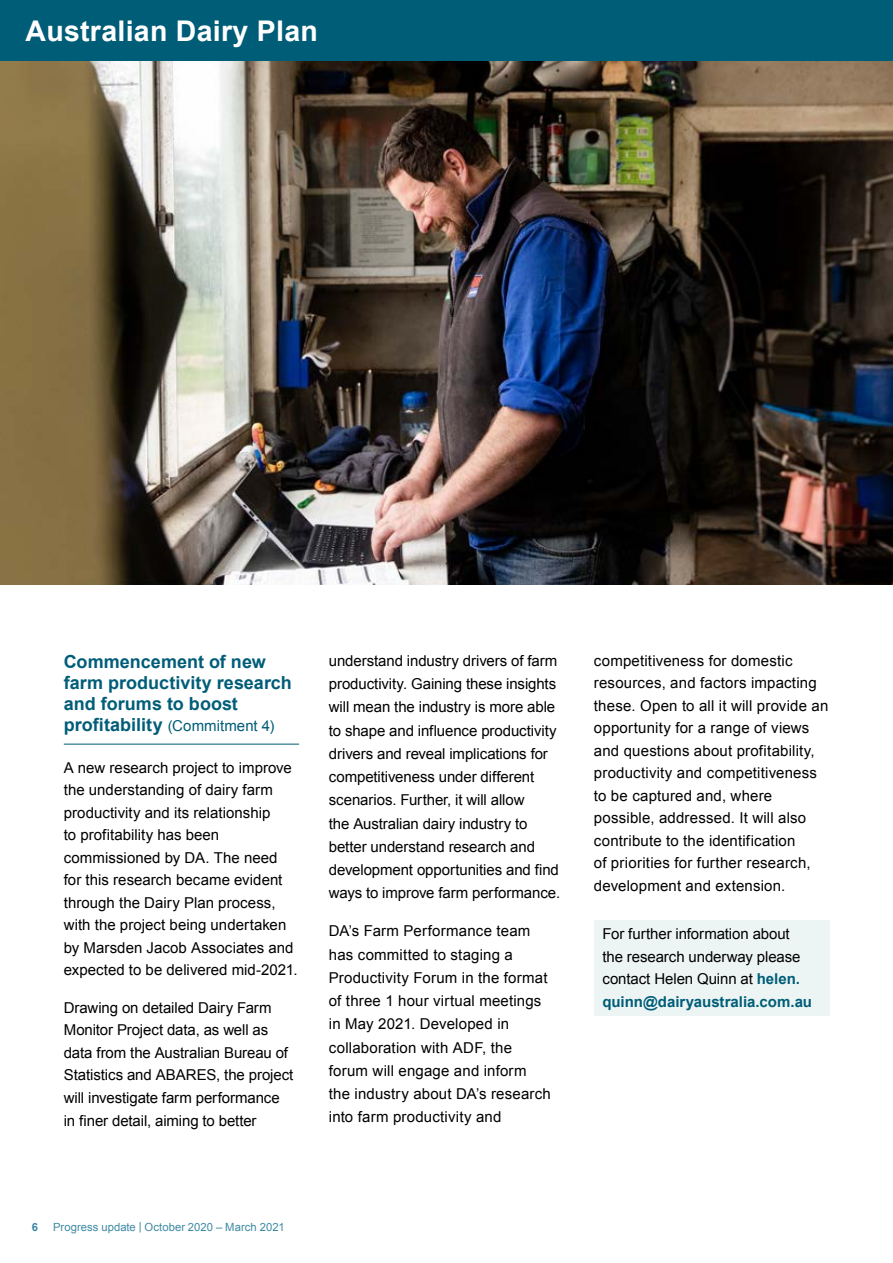
<style>
.page{position:relative;width:893px;height:1263px;background:#fff}
.page>*{position:absolute;margin:0;border:0;box-sizing:border-box;transform-origin:0 0}
.t1{font:700 28.5px "Arial";letter-spacing:.01em;color:#fff}
.t2{font:700 18px/21px "Arial";color:#005d78}
.t3{font:15px/22.5px "Arial";letter-spacing:.005em;color:#000}
.t4{font:11.25px "Arial";letter-spacing:.005em;color:#3e8aa2}
.t5{font:700 11.25px "Arial";color:#3e8aa2}
.s1{font-weight:400;font-size:15px}
.s2{font-weight:700;color:#005d78}
</style>
<div class="page">
<div style="left:0;top:0;width:893px;height:62px;background:#005d78"></div>
<hr style="left:64px;top:744px;width:235px;height:1px;background:#005d78">
<div style="left:594px;top:920px;width:235px;height:95px;background:#edf5f4"></div>
<img style="left:0;top:62px;width:893px;height:523px">
<h1 class="t1" style="left:26px;top:12px;width:294px">Australian Dairy Plan</h1>
<p class="t2" style="left:64px;top:652px;width:230px">Commencement of new farm productivity research and forums to boost profitability <span class="s1">(Commitment 4)</span></p>
<p class="t3" style="left:64px;top:756px;width:235px">A new research project to improve the understanding of dairy farm productivity and its relationship<br>to profitability has been commissioned by DA. The need for this research became evident through the Dairy Plan process, with the project being undertaken by Marsden Jacob Associates and expected to be delivered mid-2021.</p>
<p class="t3" style="left:64px;top:996px;width:231px">Drawing on detailed Dairy Farm Monitor Project data, as well as data from the Australian Bureau of Statistics and ABARES, the project will investigate farm performance in finer detail, aiming to better</p>
<p class="t3" style="left:329px;top:649px;width:233px;line-height:23.2px">understand industry drivers of farm productivity. Gaining these insights will mean the industry is more able to shape and influence productivity drivers and reveal implications for competitiveness under different scenarios. Further, it will allow<br>the Australian dairy industry to better understand research and development opportunities and find ways to improve farm performance.</p>
<p class="t3" style="left:329px;top:920px;width:224px;line-height:23.1px">DA’s Farm Performance team has committed to staging a<br>Productivity Forum in the format of three 1 hour virtual meetings in May 2021. Developed in collaboration with ADF, the forum will engage and inform the industry about DA’s research into farm productivity and</p>
<p class="t3" style="left:594px;top:649px;width:236px">competitiveness for domestic resources, and factors impacting these. Open to all it will provide an opportunity for a range of views and questions about profitability, productivity and competitiveness to be captured and, where possible, addressed. It will also contribute to the identification<br>of priorities for further research, development and extension.</p>
<p class="t3" style="left:602px;top:923px;width:211px">For further information about the research underway please contact Helen Quinn at <span class="s2">helen. quinn@dairyaustralia.com.au</span></p>
<p class="t5" style="left:32px;top:1219px;width:8px">6</p>
<p class="t4" style="left:53px;top:1220px;width:233px">Progress update | October 2020 – March 2021</p>
</div>
